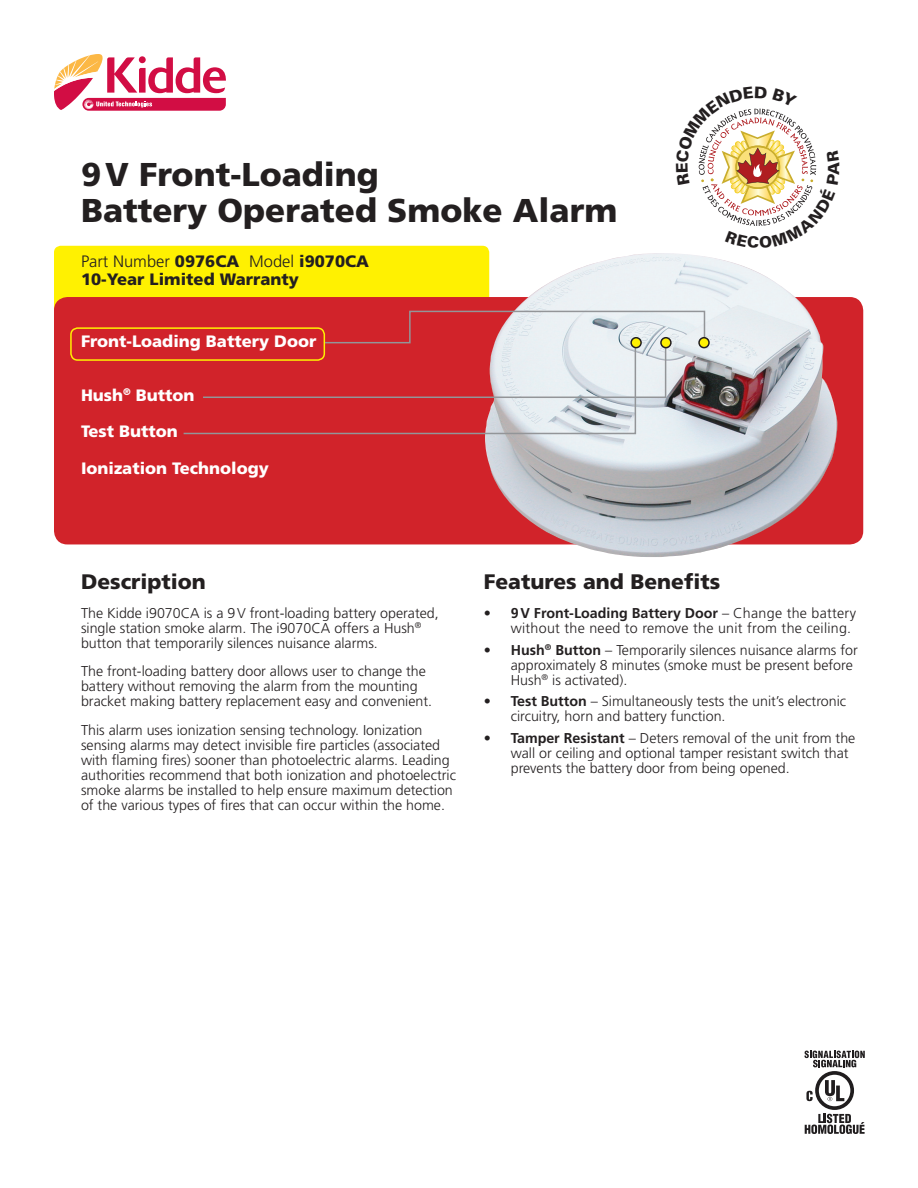
<style>
.page{position:relative;width:918px;height:1188px;background:#fff}
.page>*{position:absolute;margin:0;border:0;box-sizing:border-box;transform-origin:0 0}
.t1{font:900 33px/36px "Frutiger";color:#231f20}
.Headings{font:900 21px "Frutiger";color:#231f20}
.Body_Text{font:900 21px "Frutiger";color:#231f20}
.Feature_Headings{font:900 16.5px "Frutiger";color:#fff}
.t2{font:300 16.5px "Frutiger";color:#231f20}
.t3{font:900 16.5px "Frutiger";color:#231f20}
.Body_Text-2{font:300 14.25px/15px "Frutiger";color:#231f20}
.Body_Text-3{font:300 14.25px/15px "Frutiger";letter-spacing:.02em;color:#231f20}
.s1{font-weight:900}
.s2{font-weight:700}
</style>
<div class="page">
<div style="left:54px;top:297px;width:809px;height:247px;background:#d1232a;border-radius:14px"></div>
<img style="left:485px;top:435px;width:352px;height:122px">
<div style="left:815px;top:1071px;width:39px;height:39px;border:4px solid #201d1e;border-radius:50%"></div>
<svg style="left:825px;top:1080px;width:19px;height:21px"></svg>
<svg style="left:806px;top:1091px;width:7px;height:10px"></svg>
<svg style="left:804px;top:1051px;width:61px;height:16px"></svg>
<svg style="left:805px;top:1114px;width:60px;height:20px"></svg>
<svg style="left:54px;top:54px;width:784px;height:381px"></svg>
<p class="t1" style="left:81px;top:156px;width:538px">9V Front-Loading<br>Battery Operated Smoke Alarm</p>
<p class="t2" style="left:81px;top:252px;width:290px">Part Number <span class="s1">0976CA</span> Model <span class="s1">i9070CA</span></p>
<p class="t3" style="left:81px;top:269px;width:219px">10-Year Limited Warranty</p>
<p class="Feature_Headings" style="left:81px;top:331px;width:237px">Front-Loading Battery Door</p>
<p class="Feature_Headings" style="left:81px;top:385px;width:115px">Hush<sup>®</sup> Button</p>
<p class="Feature_Headings" style="left:81px;top:422px;width:98px">Test Button</p>
<p class="Feature_Headings" style="left:81px;top:458px;width:189px">Ionization Technology</p>
<p class="Body_Text" style="left:81px;top:569px;width:126px">Description</p>
<p class="Body_Text-2" style="left:81px;top:606px;width:359px">The Kidde i9070CA is a 9V front-loading battery operated, single station smoke alarm. The i9070CA offers a Hush<sup>® </sup>button that temporarily silences nuisance alarms.</p>
<p class="Body_Text-2" style="left:81px;top:664px;width:353px">The front-loading battery door allows user to change the battery without removing the alarm from the mounting bracket making battery replacement easy and convenient.</p>
<p class="Body_Text-2" style="left:81px;top:723px;width:377px">This alarm uses ionization sensing technology. Ionization sensing alarms may detect invisible fire particles (associated with flaming fires) sooner than photoelectric alarms. Leading authorities recommend that both ionization and photoelectric smoke alarms be installed to help ensure maximum detection of the various types of fires that can occur within the home.</p>
<p class="Headings" style="left:484px;top:569px;width:238px">Features and Benefits</p>
<p class="Body_Text-3" style="left:511px;top:606px;width:347px;text-indent:-27px"><span class="s2">• 9V Front-Loading Battery Door</span> – Change the battery without the need to remove the unit from the ceiling.</p>
<p class="Body_Text-2" style="left:511px;top:642px;width:349px;text-indent:-27px"><span class="s2">• Hush</span><sup>®</sup> <span class="s2">Button</span> – Temporarily silences nuisance alarms for approximately 8 minutes (smoke must be present before<br>Hush<sup>®</sup> is activated).</p>
<p class="Body_Text-2" style="left:511px;top:694px;width:337px;text-indent:-27px"><span class="s2">• Test Button</span> – Simultaneously tests the unit’s electronic circuitry, horn and battery function.</p>
<p class="Body_Text-2" style="left:511px;top:731px;width:346px;text-indent:-27px"><span class="s2">• Tamper Resistant</span> – Deters removal of the unit from the wall or ceiling and optional tamper resistant switch that prevents the battery door from being opened.</p>
</div>
